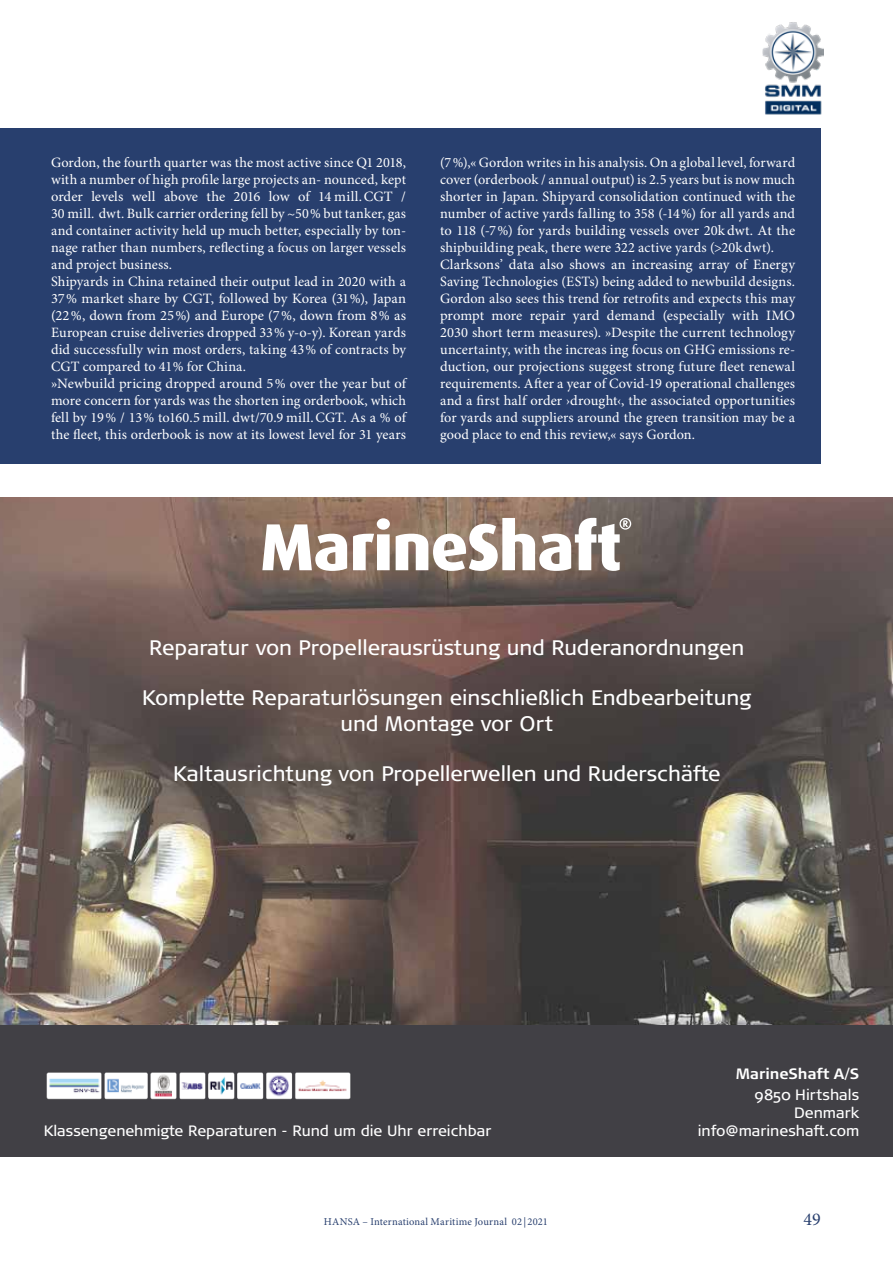
<style>
.page{position:relative;width:893px;height:1263px;background:#fff}
.page>*{position:absolute;margin:0;border:0;box-sizing:border-box;transform-origin:0 0}
.t1{font:21px/25.2px "Signa OT";color:#fff;text-align:center}
.t2{font:18px "Minion Pro";color:#283f6e}
.t3{font:15px "Signa OT";color:#fff}
.t4{font:700 15px/21px "Signa OT";color:#fff;text-align:right}
.Lauftext_Kasten_Info{font:14.25px/17px "Minion Pro";letter-spacing:.005em;color:#fff;text-align:justify}
.t5{font:10.5px "Minion Pro";letter-spacing:.015em;color:#283f6e}
.s1{font-weight:400}
</style>
<div class="page">
<img style="left:763px;top:22px;width:60px;height:93px">
<div style="left:0;top:128px;width:821px;height:335px;background:#283f6e"></div>
<img style="left:0;top:497px;width:893px;height:528px">
<div style="left:0;top:1025px;width:893px;height:132px;background:#414045"></div>
<img style="left:46px;top:1072px;width:305px;height:28px">
<svg style="left:262px;top:524px;width:85px;height:47px"></svg>
<svg style="left:353px;top:518px;width:37px;height:52px"></svg>
<svg style="left:396px;top:518px;width:235px;height:53px"></svg>
<p class="Lauftext_Kasten_Info" style="left:51px;top:155px;width:357px">Gordon, the fourth quarter was the most active since Q1 2018, with a number of high profile large projects an- nounced, kept order levels well above the 2016 low of 14 mill.CGT / 30 mill. dwt. Bulk carrier ordering fell by ~50% but tanker, gas and container activity held up much better, especially by ton&shy;nage rather than numbers, reflecting a focus on larger vessels and project business.</p>
<p class="Lauftext_Kasten_Info" style="left:51px;top:274px;width:357px">Shipyards in China retained their output lead in 2020 with a 37% market share by CGT, followed by Korea (31%), Japan (22%, down from 25%) and Europe (7%, down from 8% as European cruise deliveries dropped 33% y-o-y). Korean yards did successfully win most orders, taking 43% of contracts by CGT compared to 41% for China.</p>
<p class="Lauftext_Kasten_Info" style="left:51px;top:376px;width:357px">»Newbuild pricing dropped around 5% over the year but of more concern for yards was the shorten ing orderbook, which fell by 19% / 13% to160.5 mill. dwt/70.9 mill.CGT. As a % of the fleet, this orderbook is now at its lowest level for 31 years</p>
<p class="Lauftext_Kasten_Info" style="left:440px;top:155px;width:357px">(7%),« Gordon writes in his analysis. On a global level, forward cover (orderbook / annual output) is 2.5 years but is now much shorter in Japan. Shipyard consolidation continued with the number of active yards falling to 358 (-14%) for all yards and to 118 (-7%) for yards building vessels over 20kdwt. At the shipbuilding peak, there were 322 active yards (&gt;20kdwt).</p>
<p class="Lauftext_Kasten_Info" style="left:440px;top:257px;width:357px">Clarksons’ data also shows an increasing array of Energy Saving Technologies (ESTs) being added to newbuild designs.<br>Gordon also sees this trend for retrofits and expects this may prompt more repair yard demand (especially with IMO 2030 short term measures). »Despite the current technology uncertainty, with the increas ing focus on GHG emissions re&shy;duction, our projections suggest strong future fleet renewal requirements. After a year of Covid-19 operational challenges and a first half order ›drought‹, the associated opportunities for yards and suppliers around the green transition may be a good place to end this review,« says Gordon.</p>
<p class="t1" style="left:149px;top:635px;width:597px">Reparatur von Propellerausrüstung und Ruderanordnungen</p>
<p class="t1" style="left:142px;top:685px;width:611px">Komplette Reparaturlösungen einschließlich Endbearbeitung und Montage vor Ort</p>
<p class="t1" style="left:173px;top:761px;width:549px">Kaltausrichtung von Propellerwellen und Ruderschäfte</p>
<p class="t4" style="left:736px;top:1063px;width:125px">MarineShaft A/S<br><span class="s1">9850 Hirtshals</span></p>
<p class="t3" style="left:794px;top:1104px;width:67px">Denmark</p>
<p class="t3" style="left:44px;top:1122px;width:449px">Klassengenehmigte Reparaturen - Rund um die Uhr erreichbar</p>
<p class="t3" style="left:698px;top:1122px;width:163px">info@marineshaft.com</p>
<p class="t5" style="left:324px;top:1215px;width:225px">HANSA – International Maritime Journal 02 |2021</p>
<p class="t2" style="left:803px;top:1208px;width:19px">49</p>
</div>
